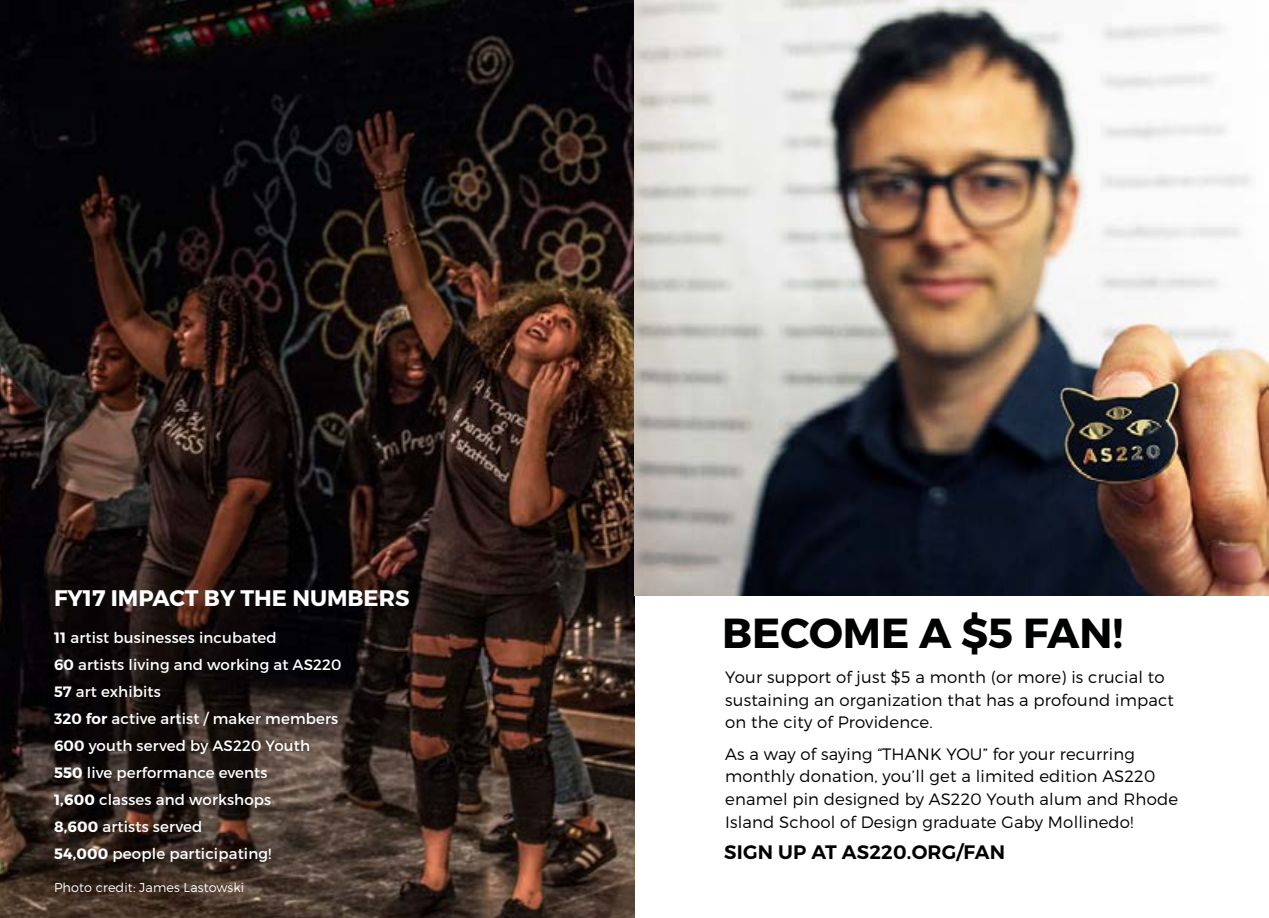
<style>
.page{position:relative;width:1269px;height:918px;background:#fff}
.page>*{position:absolute;margin:0;border:0;box-sizing:border-box;transform-origin:0 0}
.t1{font:700 42px "Montserrat";color:#000101}
.t2{font:700 22.5px "Montserrat";color:#fff}
.t3{font:600 19.5px "Montserrat";letter-spacing:.01em;color:#000}
.t4{font:300 16.5px/22.5px "Montserrat";letter-spacing:.01em;color:#000}
.t5{font:15px/27px "Montserrat";letter-spacing:.01em;color:#fff}
.t6{font:300 12.75px "Montserrat";letter-spacing:.01em;color:#fff}
.s1{font-weight:600}
.s2{font-weight:700}
</style>
<div class="page">
<img style="left:0;top:0;width:634px;height:918px">
<img style="left:634px;top:0;width:635px;height:595px">
<h2 class="t2" style="left:54px;top:584px;width:73px">FY17 IMPACT</h2>
<h2 class="t2" style="left:204px;top:584px;width:53px">BY THE</h2>
<h2 class="t2" style="left:292px;top:584px;width:18px">NUMBERS</h2>
<p class="t5" style="left:54px;top:624px;width:289px"><span class="s1">11</span> artist businesses incubated<br><span class="s1">60</span> artists living and working at AS220<br><span class="s1">57</span> art exhibits<br><span class="s1">320 for</span> active artist / maker members<br><span class="s1">600</span> youth served by AS220 Youth<br><span class="s2">550</span> live performance events<br><span class="s2">1,600</span> classes and workshops<br><span class="s2">8,600</span> artists served<br><span class="s2">54,000</span> people participating!</p>
<p class="t6" style="left:54px;top:880px;width:192px">Photo credit: James Lastowski</p>
<h1 class="t1" style="left:722px;top:607px;width:32px">BECOME</h1>
<h1 class="t1" style="left:919px;top:607px;width:133px">A $5 FAN</h1>
<h1 class="t1" style="left:1112px;top:607px;width:12px">!</h1>
<p class="t4" style="left:725px;top:666px;width:450px">Your support of just $5 a month (or more) is crucial to sustaining an organization that has a profound impact on the city of Providence.</p>
<p class="t4" style="left:725px;top:743px;width:454px">As a way of saying “THANK YOU” for your recurring monthly donation, you’ll get a limited edition AS220 enamel pin designed by AS220 Youth alum and Rhode Island School of Design graduate Gaby Mollinedo!</p>
<p class="t3" style="left:724px;top:840px;width:282px">SIGN UP AT AS220.ORG/FAN</p>
</div>
